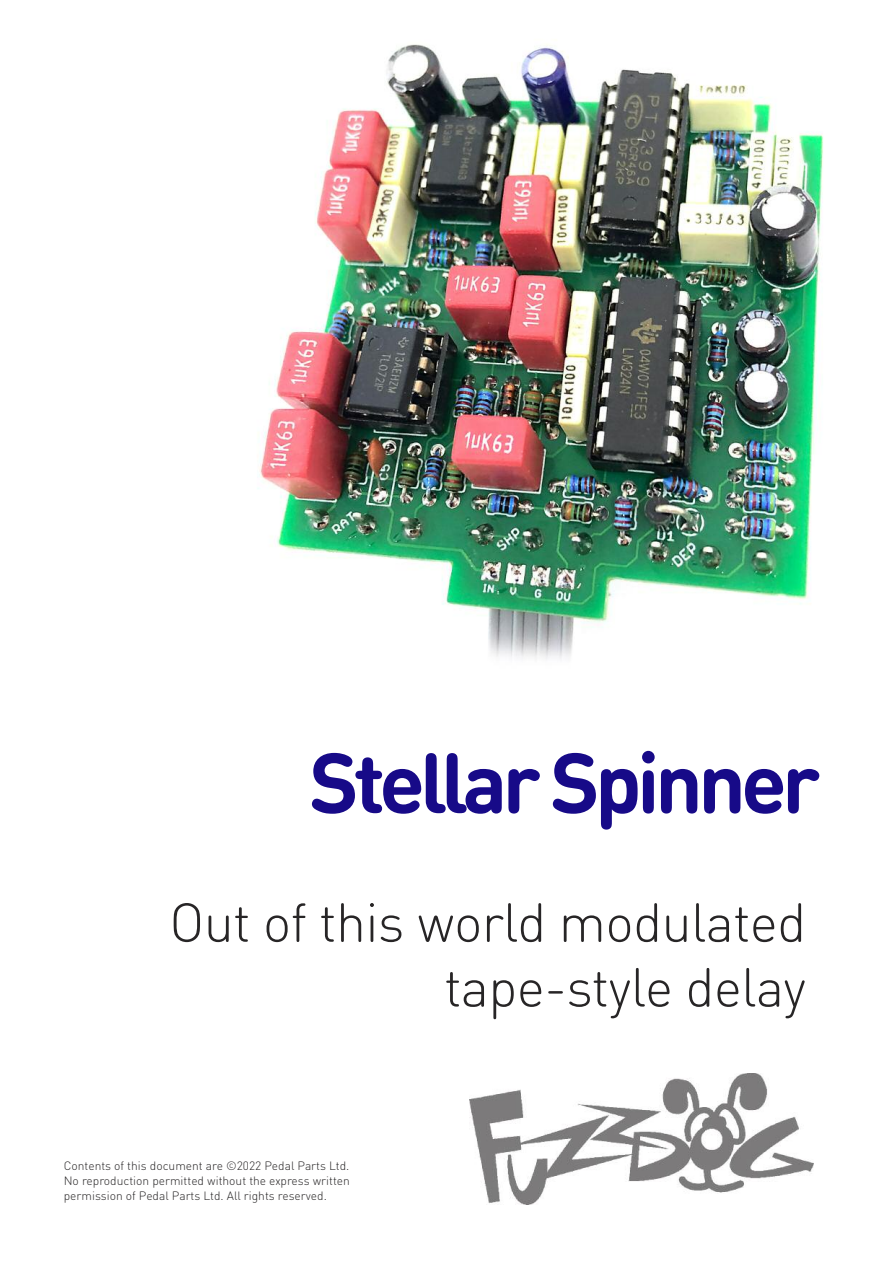
<style>
.page{position:relative;width:893px;height:1263px;background:#fff}
.page>*{position:absolute;margin:0;border:0;box-sizing:border-box;transform-origin:0 0}
.t1{font:700 84px "DIN Round Pro";letter-spacing:-.06em;color:#170a88}
.t2{font:300 54px/64.8px "DIN Round Pro";letter-spacing:-.015em;color:#272526;text-align:right}
.t3{font:300 12px/15px "DIN Round Pro";color:#272526;text-align:justify}
</style>
<div class="page">
<img style="left:469px;top:1073px;width:345px;height:132px">
<img style="left:257px;top:44px;width:566px;height:615px">
<h1 class="t1" style="left:309px;top:735px;width:513px">Stellar Spinner</h1>
<h2 class="t2" style="left:169px;top:891px;width:639px">Out of this world modulated tape-style delay</h2>
<p class="t3" style="left:64px;top:1158px;width:288px">Contents of this document are ©2022 Pedal Parts Ltd.<br>No reproduction permitted without the express written permission of Pedal Parts Ltd. All rights reserved.</p>
</div>
